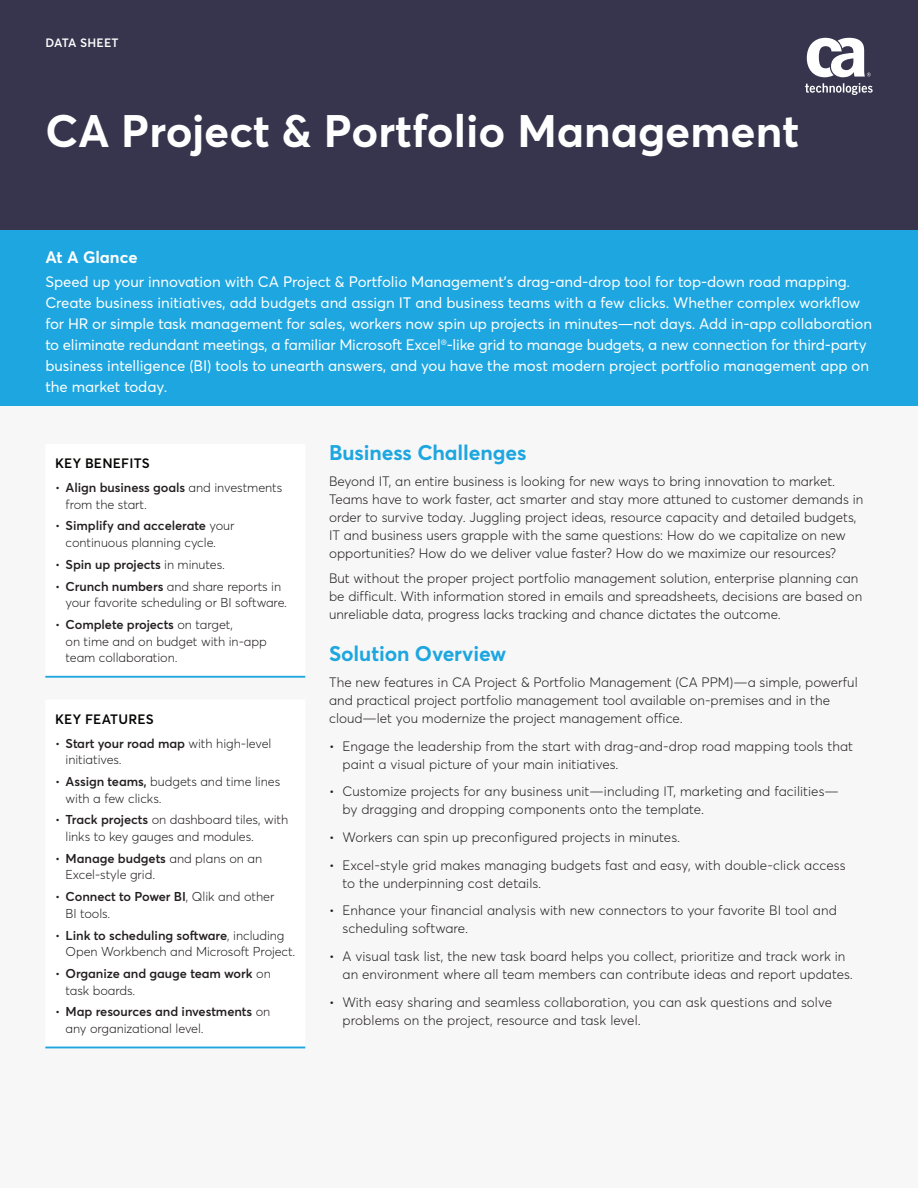
<style>
.page{position:relative;width:918px;height:1188px;background:#fff}
.page>*{position:absolute;margin:0;border:0;box-sizing:border-box;transform-origin:0 0}
.Document_Title{font:700 45px "Averta";color:#fff}
.t1{font:700 21px "Averta";letter-spacing:-.005em;color:#1da6df}
.t2{font:700 16.5px "Averta";color:#fff}
.At_A_Glance_Text{font:15px/21px "Averta";letter-spacing:-.005em;color:#fff}
.Body_Copy{font:300 13.5px/18px "Averta";color:#231f20}
.Key_B_F_Title{font:600 13.5px "Averta";letter-spacing:.015em;color:#040503}
.t3{font:300 12.75px/16.5px "Averta";letter-spacing:-.005em;color:#231f20}
.t4{font:600 12.75px/16.5px "Averta";letter-spacing:-.005em;color:#231f20}
.t5{font:600 12px "Averta";letter-spacing:.02em;color:#fff}
.s1{font-weight:600}
.s2{font-weight:300}
</style>
<div class="page">
<div style="left:0;top:405px;width:918px;height:783px;background:#f7f7f8"></div>
<div style="left:0;top:228px;width:918px;height:178px;background:#1da6df"></div>
<div style="left:0;top:0;width:918px;height:230px;background:#37354d"></div>
<svg style="left:805px;top:83px;width:68px;height:12px"></svg>
<svg style="left:807px;top:38px;width:64px;height:39px"></svg>
<hr style="left:45px;top:676px;width:260px;height:2px;background:#1da6df">
<hr style="left:45px;top:1047px;width:260px;height:1px;background:#1da6df">
<p class="t5" style="left:45px;top:35px;width:75px">DATA SHEET</p>
<p class="Document_Title" style="left:45px;top:103px;width:755px">CA Project &amp; Portfolio Management</p>
<p class="t2" style="left:45px;top:247px;width:94px">At A Glance</p>
<p class="At_A_Glance_Text" style="left:45px;top:271px;width:828px">Speed up your innovation with CA Project &amp; Portfolio Management’s drag-and-drop tool for top-down road mapping.<br>Create business initiatives, add budgets and assign IT and business teams with a few clicks. Whether complex workflow for HR or simple task management for sales, workers now spin up projects in minutes—not days. Add in-app collaboration to eliminate redundant meetings, a familiar Microsoft Excel<sup>®</sup>-like grid to manage budgets, a new connection for third-party business intelligence (BI) tools to unearth answers, and you have the most modern project portfolio management app on the market today.</p>
<p class="Key_B_F_Title" style="left:55px;top:455px;width:96px">KEY BENEFITS</p>
<p class="t3" style="left:66px;top:479px;width:218px;text-indent:-10px">• <span class="s1">Align business goals</span> and investments from the start.</p>
<p class="t3" style="left:66px;top:518px;width:170px;text-indent:-10px">• <span class="s1">Simplify and accelerate</span> your continuous planning cycle.</p>
<p class="t4" style="left:55px;top:556px;width:171px"><span class="s2">•</span> Spin up projects <span class="s2">in minutes.</span></p>
<p class="t3" style="left:66px;top:578px;width:223px;text-indent:-10px">• <span class="s1">Crunch numbers</span> and share reports in your favorite scheduling or BI software.</p>
<p class="t3" style="left:66px;top:616px;width:203px;text-indent:-10px">• <span class="s1">Complete projects</span> on target,<br>on time and on budget with in-app team collaboration.</p>
<p class="Key_B_F_Title" style="left:55px;top:710px;width:100px">KEY FEATURES</p>
<p class="t3" style="left:66px;top:735px;width:207px;text-indent:-10px">• <span class="s1">Start your road map</span> with high-level initiatives.</p>
<p class="t3" style="left:66px;top:773px;width:216px;text-indent:-10px">• <span class="s1">Assign teams,</span> budgets and time lines with a few clicks.</p>
<p class="t3" style="left:66px;top:812px;width:224px;text-indent:-10px">• <span class="s1">Track projects</span> on dashboard tiles, with links to key gauges and modules.</p>
<p class="t3" style="left:66px;top:850px;width:198px;text-indent:-10px">• <span class="s1">Manage budgets</span> and plans on an<br>Excel-style grid.</p>
<p class="t3" style="left:66px;top:888px;width:210px;text-indent:-10px">• <span class="s1">Connect to Power BI</span>, Qlik and other<br>BI tools.</p>
<p class="t3" style="left:66px;top:927px;width:231px;text-indent:-10px">• <span class="s1">Link to scheduling software</span>, including<br>Open Workbench and Microsoft Project.</p>
<p class="t4" style="left:66px;top:965px;width:207px;text-indent:-10px"><span class="s2">•</span> Organize and gauge team work <span class="s2">on task boards.</span></p>
<p class="t3" style="left:66px;top:1004px;width:206px;text-indent:-10px">• <span class="s1">Map resources and investments</span> on any organizational level.</p>
<p class="t1" style="left:329px;top:439px;width:199px">Business Challenges</p>
<p class="Body_Copy" style="left:329px;top:472px;width:536px">Beyond IT, an entire business is looking for new ways to bring innovation to market.<br>Teams have to work faster, act smarter and stay more attuned to customer demands in order to survive today. Juggling project ideas, resource capacity and detailed budgets, IT and business users grapple with the same questions: How do we capitalize on new opportunities? How do we deliver value faster? How do we maximize our resources?</p>
<p class="Body_Copy" style="left:329px;top:569px;width:535px">But without the proper project portfolio management solution, enterprise planning can be difficult. With information stored in emails and spreadsheets, decisions are based on unreliable data, progress lacks tracking and chance dictates the outcome.</p>
<p class="t1" style="left:329px;top:640px;width:179px">Solution Overview</p>
<p class="Body_Copy" style="left:329px;top:673px;width:530px">The new features in CA Project &amp; Portfolio Management (CA PPM)—a simple, powerful and practical project portfolio management tool available on-premises and in the cloud—let you modernize the project management office.</p>
<p class="Body_Copy" style="left:343px;top:737px;width:512px;text-indent:-14px">• Engage the leadership from the start with drag-and-drop road mapping tools that paint a visual picture of your main initiatives.</p>
<p class="Body_Copy" style="left:343px;top:782px;width:498px;text-indent:-14px">• Customize projects for any business unit—including IT, marketing and facilities— by dragging and dropping components onto the template.</p>
<p class="Body_Copy" style="left:329px;top:828px;width:353px">• Workers can spin up preconfigured projects in minutes.</p>
<p class="Body_Copy" style="left:343px;top:856px;width:505px;text-indent:-14px">• Excel-style grid makes managing budgets fast and easy, with double-click access to the underpinning cost details.</p>
<p class="Body_Copy" style="left:343px;top:902px;width:496px;text-indent:-14px">• Enhance your financial analysis with new connectors to your favorite BI tool and scheduling software.</p>
<p class="Body_Copy" style="left:343px;top:947px;width:512px;text-indent:-14px">• A visual task list, the new task board helps you collect, prioritize and track work in an environment where all team members can contribute ideas and report updates.</p>
<p class="Body_Copy" style="left:343px;top:993px;width:491px;text-indent:-14px">• With easy sharing and seamless collaboration, you can ask questions and solve problems on the project, resource and task level.</p>
</div>
